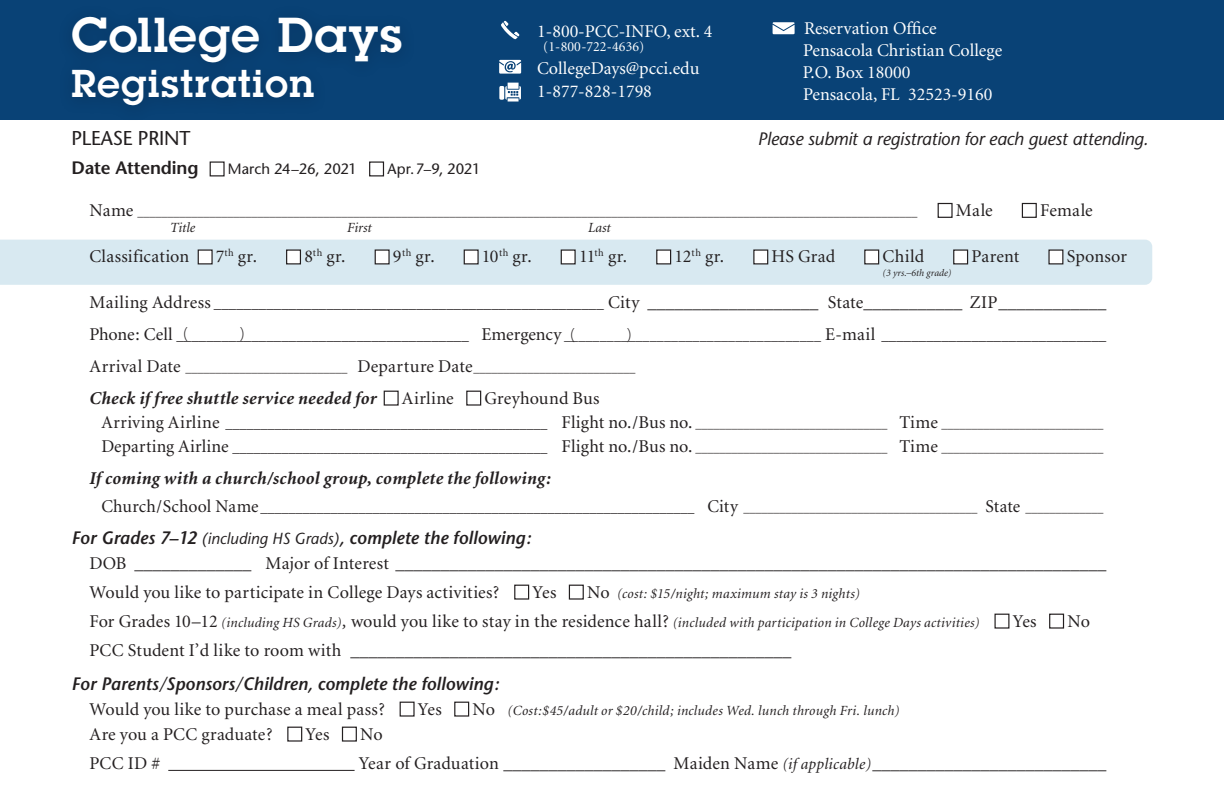
<style>
.page{position:relative;width:1224px;height:792px;background:#fff}
.page>*{position:absolute;margin:0;border:0;box-sizing:border-box;transform-origin:0 0}
.t1{font:600 48px "Lubalin Graph";letter-spacing:.02em;color:#fff}
.t2{font:600 38px "Lubalin Graph";letter-spacing:.04em;color:#fff}
.t3{font:20px "Stone Sans";letter-spacing:-.01em;color:#231f20}
.t4{font:18px "Minion";letter-spacing:.01em;color:#231f20}
.Body_text{font:18px "Minion";color:#fff}
.t5{font:italic 600 18px "Stone Sans";letter-spacing:.005em;color:#231f20}
.t6{font:italic 700 18px "Minion";letter-spacing:.015em;color:#231f20}
.t7{font:italic 18px "Stone Sans";letter-spacing:-.01em;color:#231f20}
.t8{font:600 18px "Stone Sans";letter-spacing:-.01em;color:#231f20}
.t9{font:300 17.2px "Myriad Pro";color:#231f20}
.t10{font:15px "Minion";color:#231f20}
.t11{font:15px "Stone Sans";letter-spacing:-.005em;color:#231f20}
.t12{font:italic 14px "Minion";letter-spacing:.015em;color:#231f20}
.t13{font:14px "Minion";color:#231f20}
.Body_text-2{font:14px "Minion";color:#fff}
.t14{font:12px "Minion";color:#231f20}
.t15{font:italic 10px "Minion";color:#231f20}
.s1{font-size:18px}
.s2{font-size:15px}
.s3{font-size:14px}
.s4{font-size:12px}
.s5{font-weight:400;font-size:16px}
.s6{font-style:normal;font-size:18px}
.s7{font-style:italic;font-size:16px}
</style>
<div class="page">
<div style="left:0;top:0;width:1224px;height:120px;background:#094276"></div>
<div style="left:56px;top:4px;width:361px;height:120px;background:#084073"></div>
<svg style="left:773px;top:22px;width:22px;height:12px"></svg>
<svg style="left:501px;top:20px;width:19px;height:19px"></svg>
<svg style="left:499px;top:83px;width:22px;height:19px"></svg>
<svg style="left:499px;top:60px;width:22px;height:14px"></svg>
<div style="left:0;top:240px;width:1152px;height:45px;background:#d8e9f1"></div>
<hr style="left:168px;top:770px;width:187px;height:1px;background:#231f20">
<div style="left:210px;top:161px;width:15px;height:15px;border:1px solid #231f20"></div>
<div style="left:369px;top:161px;width:15px;height:15px;border:1px solid #231f20"></div>
<div style="left:198px;top:250px;width:14px;height:14px;background:#fff"></div>
<div style="left:198px;top:249px;width:15px;height:15px;border:1px solid #231f20"></div>
<div style="left:287px;top:250px;width:13px;height:14px;background:#fff"></div>
<div style="left:286px;top:249px;width:15px;height:15px;border:1px solid #231f20"></div>
<div style="left:375px;top:250px;width:14px;height:14px;background:#fff"></div>
<div style="left:375px;top:249px;width:15px;height:15px;border:1px solid #231f20"></div>
<div style="left:464px;top:250px;width:14px;height:14px;background:#fff"></div>
<div style="left:464px;top:249px;width:15px;height:15px;border:1px solid #231f20"></div>
<div style="left:561px;top:250px;width:14px;height:14px;background:#fff"></div>
<div style="left:561px;top:249px;width:15px;height:15px;border:1px solid #231f20"></div>
<div style="left:657px;top:250px;width:14px;height:14px;background:#fff"></div>
<div style="left:656px;top:249px;width:15px;height:15px;border:1px solid #231f20"></div>
<div style="left:754px;top:250px;width:14px;height:14px;background:#fff"></div>
<div style="left:753px;top:249px;width:15px;height:15px;border:1px solid #231f20"></div>
<div style="left:865px;top:250px;width:14px;height:14px;background:#fff"></div>
<div style="left:864px;top:249px;width:15px;height:15px;border:1px solid #231f20"></div>
<div style="left:954px;top:250px;width:14px;height:14px;background:#fff"></div>
<div style="left:953px;top:249px;width:15px;height:15px;border:1px solid #231f20"></div>
<div style="left:1049px;top:250px;width:14px;height:14px;background:#fff"></div>
<div style="left:1048px;top:249px;width:15px;height:15px;border:1px solid #231f20"></div>
<div style="left:384px;top:391px;width:15px;height:15px;border:1px solid #231f20"></div>
<div style="left:466px;top:391px;width:15px;height:15px;border:1px solid #231f20"></div>
<div style="left:514px;top:585px;width:15px;height:15px;border:1px solid #231f20"></div>
<div style="left:569px;top:585px;width:15px;height:15px;border:1px solid #231f20"></div>
<div style="left:994px;top:614px;width:15px;height:15px;border:1px solid #231f20"></div>
<div style="left:1049px;top:614px;width:15px;height:15px;border:1px solid #231f20"></div>
<div style="left:400px;top:702px;width:15px;height:15px;border:1px solid #231f20"></div>
<div style="left:454px;top:702px;width:15px;height:15px;border:1px solid #231f20"></div>
<div style="left:287px;top:727px;width:15px;height:15px;border:1px solid #231f20"></div>
<div style="left:342px;top:727px;width:15px;height:15px;border:1px solid #231f20"></div>
<div style="left:938px;top:203px;width:15px;height:15px;border:1px solid #231f20"></div>
<div style="left:1022px;top:203px;width:15px;height:15px;border:1px solid #231f20"></div>
<p class="t1" style="left:71px;top:3px;width:332px">College Days</p>
<p class="t2" style="left:71px;top:59px;width:244px">Registration</p>
<p class="Body_text" style="left:537px;top:22px;width:177px">1-800-PCC-INFO, ext. 4</p>
<p class="Body_text-2" style="left:543px;top:40px;width:103px">(1-800-722-4636)</p>
<p class="Body_text" style="left:537px;top:59px;width:164px">CollegeDays@pcci.edu</p>
<p class="Body_text" style="left:537px;top:82px;width:116px">1-877-828-1798</p>
<p class="Body_text" style="left:804px;top:20px;width:134px">Reservation Office</p>
<p class="Body_text" style="left:803px;top:42px;width:201px">Pensacola Christian College</p>
<p class="Body_text" style="left:803px;top:64px;width:109px">P.O. Box 18000</p>
<p class="Body_text" style="left:803px;top:86px;width:191px">Pensacola, FL 32523-9160</p>
<p class="t3" style="left:71px;top:126px;width:121px">PLEASE PRINT</p>
<p class="t7" style="left:758px;top:128px;width:392px">Please submit a registration for each guest attending.</p>
<p class="t8" style="left:71px;top:157px;width:129px">Date Attending</p>
<p class="t11" style="left:228px;top:160px;width:131px">March 24–26, 2021</p>
<p class="t11" style="left:387px;top:160px;width:95px">Apr.7–9, 2021</p>
<p class="t14" style="left:89px;top:207px;width:829px"><span class="s1">Name</span> __________________________________________________________________________________________________________________________________</p>
<p class="t12" style="left:170px;top:221px;width:26px">Title</p>
<p class="t12" style="left:347px;top:221px;width:26px">First</p>
<p class="t12" style="left:588px;top:221px;width:24px">Last</p>
<p class="t4" style="left:89px;top:248px;width:101px">Classification</p>
<p class="t4" style="left:216px;top:248px;width:43px">7<sup>th</sup> gr.</p>
<p class="t4" style="left:304px;top:248px;width:43px">8<sup>th</sup> gr.</p>
<p class="t4" style="left:393px;top:248px;width:43px">9<sup>th</sup> gr.</p>
<p class="t4" style="left:482px;top:248px;width:51px">10<sup>th</sup> gr.</p>
<p class="t4" style="left:579px;top:248px;width:50px">11<sup>th</sup> gr.</p>
<p class="t4" style="left:675px;top:248px;width:51px">12<sup>th</sup> gr.</p>
<p class="t4" style="left:772px;top:248px;width:65px">HS Grad</p>
<p class="t4" style="left:883px;top:248px;width:43px">Child</p>
<p class="t4" style="left:971px;top:248px;width:49px">Parent</p>
<p class="t4" style="left:1067px;top:248px;width:62px">Sponsor</p>
<p class="t4" style="left:89px;top:294px;width:1019px">Mailing Address <span class="s2">____________________________________________________</span> City ___________________ State___________ ZIP____________</p>
<p class="t10" style="left:89px;top:328px;width:1018px"><span class="s1">Phone: Cell</span> _______________________________________ <span class="s1">Emergency</span> <span class="s3">____________________________________</span> <span class="s1">E-mail</span> ______________________________</p>
<p class="t14" style="left:89px;top:363px;width:548px"><span class="s1">Arrival Date</span> ___________________________ <span class="s1">Departure Date</span>___________________________</p>
<p class="t6" style="left:89px;top:389px;width:289px">Check if free shuttle service needed for</p>
<p class="t4" style="left:402px;top:389px;width:53px">Airline</p>
<p class="t4" style="left:485px;top:389px;width:117px">Greyhound Bus</p>
<p class="t14" style="left:101px;top:418px;width:1003px"><span class="s1">Arriving Airline</span> <span class="s3">______________________________________________</span> <span class="s1">Flight no./Bus no.</span> ________________________________ <span class="s1">Time</span> ___________________________</p>
<p class="t14" style="left:101px;top:442px;width:1003px"><span class="s1">Departing Airline</span> <span class="s3">_____________________________________________</span> <span class="s1">Flight no./Bus no.</span> ________________________________ <span class="s1">Time</span> ___________________________</p>
<p class="t6" style="left:89px;top:469px;width:463px">If coming with a church/school group, complete the following:</p>
<p class="t13" style="left:101px;top:500px;width:1003px"><span class="s1">Church/School Name</span> ______________________________________________________________ <span class="s1">City</span> <span class="s4">_______________________________________</span> <span class="s1">State</span> <span class="s4">_____________</span></p>
<p class="t5" style="left:71px;top:526px;width:461px">For Grades 7–12 <span class="s5">(including HS Grads)</span>, complete the following:</p>
<p class="t4" style="left:89px;top:554px;width:1018px">DOB _____________ Major of Interest _______________________________________________________________________________</p>
<p class="t4" style="left:89px;top:583px;width:412px">Would you like to participate in College Days activities?</p>
<p class="t4" style="left:533px;top:583px;width:25px">Yes</p>
<p class="t12" style="left:587px;top:586px;width:274px"><span class="s6">No</span> (cost: $15/night; maximum stay is 3 nights)</p>
<p class="t12" style="left:89px;top:615px;width:892px"><span class="s6">For Grades 10–12</span> (including HS Grads)<span class="s1">,</span> <span class="s6">would you like to stay in the residence hall?</span> (included with participation in College Days activities)</p>
<p class="t4" style="left:1013px;top:612px;width:25px">Yes</p>
<p class="t4" style="left:1067px;top:612px;width:24px">No</p>
<p class="t4" style="left:89px;top:641px;width:704px">PCC Student I’d like to room with _________________________________________________</p>
<p class="t5" style="left:71px;top:672px;width:429px">For Parents/Sponsors/Children, complete the following:</p>
<p class="t4" style="left:89px;top:700px;width:297px">Would you like to purchase a meal pass?</p>
<p class="t4" style="left:418px;top:700px;width:25px">Yes</p>
<p class="t12" style="left:473px;top:703px;width:429px"><span class="s6">No</span> (Cost:$45/adult or $20/child; includes Wed. lunch through Fri. lunch)</p>
<p class="t4" style="left:89px;top:725px;width:185px">Are you a PCC graduate?</p>
<p class="t4" style="left:306px;top:725px;width:25px">Yes</p>
<p class="t4" style="left:360px;top:725px;width:24px">No</p>
<p class="t4" style="left:89px;top:754px;width:72px">PCC ID #</p>
<p class="t4" style="left:359px;top:754px;width:749px">Year of Graduation __________________ Maiden Name <span class="s7">(if applicable)</span>__________________________</p>
<p class="t4" style="left:956px;top:201px;width:38px">Male</p>
<p class="t4" style="left:1040px;top:201px;width:54px">Female</p>
<p class="t15" style="left:882px;top:268px;width:71px">(3 yrs.–6th grade)</p>
<p class="t9" style="left:183px;top:323px;width:6px">(</p>
<p class="t9" style="left:240px;top:323px;width:6px">)</p>
<p class="t9" style="left:570px;top:324px;width:6px">(</p>
<p class="t9" style="left:627px;top:324px;width:6px">)</p>
</div>
